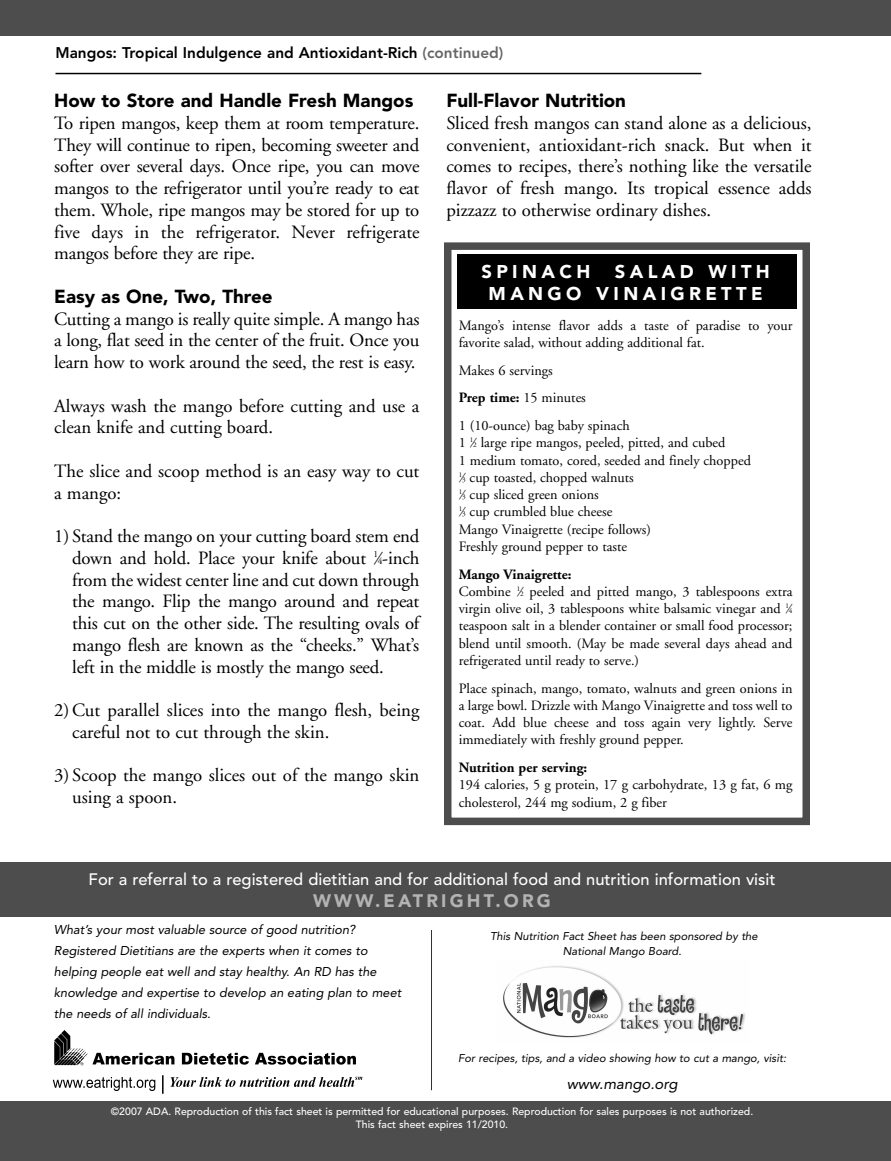
<style>
.page{position:relative;width:891px;height:1161px;background:#fff}
.page>*{position:absolute;margin:0;border:0;box-sizing:border-box;transform-origin:0 0}
.t1{font:18.75px/21.8px "Adobe Garamond";color:#000;text-align:justify}
.t2{font:900 18.75px "Avenir";color:#000}
.t3{font:900 18.3px/22.5px "Avenir";letter-spacing:.235em;color:#fff}
.t4{font:900 18px "Avenir";letter-spacing:.175em;color:#b3b3b3}
.t5{font:500 16.5px "Avenir";color:#fff}
.t6{font:800 15.3px "Avenir";color:#000}
.t7{font:italic 15px "Avenir LT Std";color:#000}
.t8{font:14.25px/17.2px "Adobe Garamond";color:#000}
.t9{font:700 14.25px "Adobe Garamond";color:#000}
.t10{font:italic 12.75px/21px "Avenir LT Std";color:#000}
.t11{font:italic 11.25px/15px "Avenir LT Std";color:#000;text-align:center}
.t12{font:500 10.5px/13px "Avenir";color:#fff;text-align:center}
.s1{color:#666}
.s2{font-size:9.3px}
.s3{font-weight:700}
.s4{font-size:7.2px}
</style>
<div class="page">
<hr style="left:56px;top:73px;width:645px;height:1px;background:#000">
<div style="left:0;top:0;width:891px;height:36px;background:#4d4d4d"></div>
<div style="left:0;top:863px;width:891px;height:54px;background:#4d4d4d"></div>
<img style="left:54px;top:1031px;width:34px;height:35px">
<img style="left:92px;top:1052px;width:264px;height:13px">
<img style="left:170px;top:1076px;width:193px;height:11px">
<img style="left:52px;top:1077px;width:104px;height:13px">
<svg style="left:162px;top:1075px;width:2px;height:19px"></svg>
<div style="left:0;top:1101px;width:891px;height:60px;background:#4d4d4d"></div>
<hr style="left:431px;top:930px;width:1px;height:160px;background:#333">
<div style="left:444px;top:242px;width:366px;height:583px;border:8px solid #4d4d4d"></div>
<div style="left:457px;top:254px;width:340px;height:55px;background:#000"></div>
<img style="left:503px;top:966px;width:243px;height:72px">
<p class="t6" style="left:56px;top:47px;width:449px">Mangos: Tropical Indulgence and Antioxidant-Rich <span class="s1">(continued)</span></p>
<p class="t2" style="left:54px;top:93px;width:361px">How to Store and Handle Fresh Mangos</p>
<p class="t1" style="left:54px;top:114px;width:367px">To ripen mangos, keep them at room temperature.<br>They will continue to ripen, becoming sweeter and softer over several days. Once ripe, you can move mangos to the refrigerator until you’re ready to eat them. Whole, ripe mangos may be stored for up to five days in the refrigerator. Never refrigerate mangos before they are ripe.</p>
<p class="t2" style="left:54px;top:289px;width:220px">Easy as One, Two, Three</p>
<p class="t1" style="left:54px;top:309px;width:367px">Cutting a mango is really quite simple. A mango has a long, flat seed in the center of the fruit. Once you learn how to work around the seed, the rest is easy.</p>
<p class="t1" style="left:54px;top:396px;width:367px">Always wash the mango before cutting and use a clean knife and cutting board.</p>
<p class="t1" style="left:54px;top:462px;width:367px">The slice and scoop method is an easy way to cut a mango:</p>
<p class="t1" style="left:72px;top:527px;width:349px;text-indent:-18px">1) Stand the mango on your cutting board stem end down and hold. Place your knife about <sup>1</sup>⁄<span class="s2">4</span>-inch from the widest center line and cut down through the mango. Flip the mango around and repeat this cut on the other side. The resulting ovals of mango flesh are known as the “cheeks.” What’s left in the middle is mostly the mango seed.</p>
<p class="t1" style="left:72px;top:701px;width:349px;text-indent:-18px">2)Cut parallel slices into the mango flesh, being careful not to cut through the skin.</p>
<p class="t1" style="left:72px;top:766px;width:349px;text-indent:-18px">3) Scoop the mango slices out of the mango skin using a spoon.</p>
<p class="t2" style="left:446px;top:93px;width:181px">Full-Flavor Nutrition</p>
<p class="t1" style="left:446px;top:114px;width:367px">Sliced fresh mangos can stand alone as a delicious, convenient, antioxidant-rich snack. But when it comes to recipes, there’s nothing like the versatile flavor of fresh mango. Its tropical essence adds pizzazz to otherwise ordinary dishes.</p>
<p class="t3" style="left:489px;top:262px;width:283px;text-indent:126px">SALAD WITH<br>MANGO VINAIGRETTE</p>
<p class="t8" style="left:459px;top:318px;width:335px">Mango’s intense flavor adds a taste of paradise to your favorite salad, without adding additional fat.</p>
<p class="t8" style="left:459px;top:357px;width:172px;line-height:27.8px">Makes 6 servings<br><span class="s3">Prep time:</span> 15 minutes<br>1 (10-ounce) bag baby spinach</p>
<p class="t8" style="left:459px;top:435px;width:294px">1 <sup>1</sup>⁄<span class="s4">2</span> large ripe mangos, peeled, pitted, and cubed<br>1 medium tomato, cored, seeded and finely chopped <sup>1</sup>⁄<span class="s4">3</span> cup toasted, chopped walnuts<br><sup>1</sup>⁄<span class="s4">3</span> cup sliced green onions<br><sup>1</sup>⁄<span class="s4">3</span> cup crumbled blue cheese<br>Mango Vinaigrette (recipe follows)<br>Freshly ground pepper to taste</p>
<p class="t8" style="left:459px;top:567px;width:335px"><span class="s3">Mango Vinaigrette:<br></span>Combine <sup>1</sup>⁄<span class="s4">2</span> peeled and pitted mango, 3 tablespoons extra virgin olive oil, 3 tablespoons white balsamic vinegar and <sup>1</sup>⁄<span class="s4">4 </span>teaspoon salt in a blender container or small food processor; blend until smooth. (May be made several days ahead and refrigerated until ready to serve.)</p>
<p class="t8" style="left:459px;top:681px;width:335px;text-align:justify">Place spinach, mango, tomato, walnuts and green onions in a large bowl. Drizzle with Mango Vinaigrette and toss well to coat. Add blue cheese and toss again very lightly. Serve immediately with freshly ground pepper.</p>
<p class="t9" style="left:459px;top:762px;width:130px">Nutrition per serving:</p>
<p class="t8" style="left:459px;top:777px;width:335px">194 calories, 5 g protein, 17 g carbohydrate, 13 g fat, 6 mg cholesterol, 244 mg sodium, 2 g fiber</p>
<p class="t3" style="left:481px;top:262px;width:110px">SPINACH</p>
<p class="t5" style="left:89px;top:872px;width:689px">For a referral to a registered dietitian and for additional food and nutrition information visit</p>
<p class="t4" style="left:313px;top:893px;width:239px">WWW.EATRIGHT.ORG</p>
<p class="t10" style="left:54px;top:921px;width:349px">What’s your most valuable source of good nutrition?<br>Registered Dietitians are the experts when it comes to helping people eat well and stay healthy. An RD has the knowledge and expertise to develop an eating plan to meet the needs of all individuals.</p>
<p class="t11" style="left:490px;top:930px;width:269px">This Nutrition Fact Sheet has been sponsored by the<br>National Mango Board.</p>
<p class="t11" style="left:458px;top:1052px;width:329px">For recipes, tips, and a video showing how to cut a mango, visit:</p>
<p class="t7" style="left:567px;top:1077px;width:112px">www.mango.org</p>
<p class="t12" style="left:111px;top:1106px;width:644px">©2007 ADA. Reproduction of this fact sheet is permitted for educational purposes. Reproduction for sales purposes is not authorized.<br>This fact sheet expires 11/2010.</p>
</div>
